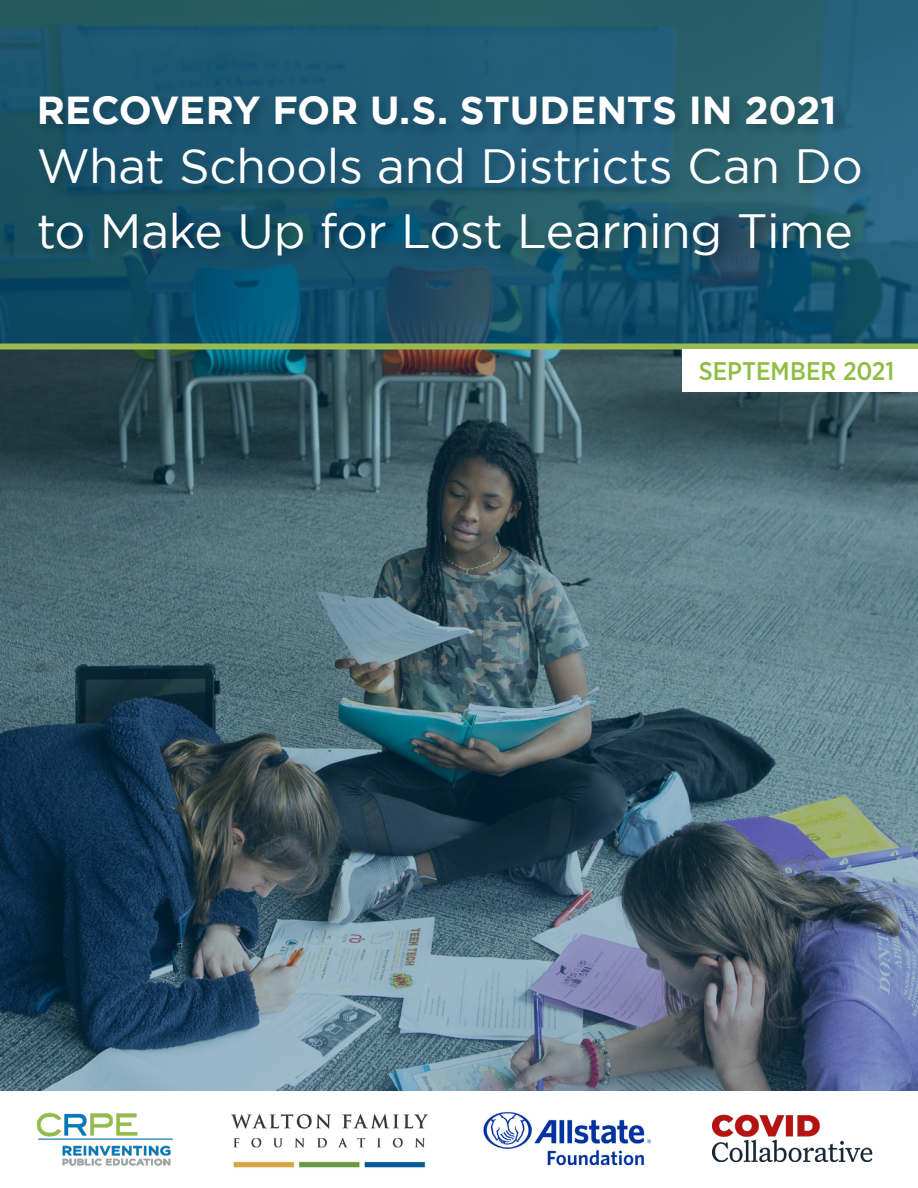
<style>
.page{position:relative;width:918px;height:1188px;background:#fff}
.page>*{position:absolute;margin:0;border:0;box-sizing:border-box;transform-origin:0 0}
.t1{font:48px/64.5px "Gotham";letter-spacing:-.01em;color:#fff}
.t2{font:700 39px "Gotham";letter-spacing:-.005em;color:#fff}
.t3{font:500 25.5px "Gotham Narrow";color:#90be44}
</style>
<div class="page">
<img style="left:0;top:350px;width:918px;height:741px">
<svg style="left:0;top:0;width:918px;height:344px;background:#1c566e"></svg>
<div style="left:0;top:344px;width:918px;height:6px;background:#9aba4f"></div>
<div style="left:682px;top:350px;width:236px;height:42px;background:#fff"></div>
<div style="left:36px;top:94px;width:810px;height:44px;background:#000;opacity:.2"></div>
<img style="left:37px;top:1112px;width:136px;height:54px">
<div style="left:35px;top:146px;width:838px;height:122px;background:#000;opacity:.2"></div>
<img style="left:713px;top:1115px;width:160px;height:47px">
<img style="left:231px;top:1114px;width:197px;height:54px">
<img style="left:483px;top:1112px;width:169px;height:54px">
<p class="t2" style="left:37px;top:88px;width:802px">RECOVERY FOR U.S. STUDENTS IN 2021</p>
<p class="t1" style="left:37px;top:133px;width:828px">What Schools and Districts Can Do to Make Up for Lost Learning Time</p>
<p class="t3" style="left:699px;top:355px;width:197px">SEPTEMBER 2021</p>
</div>
